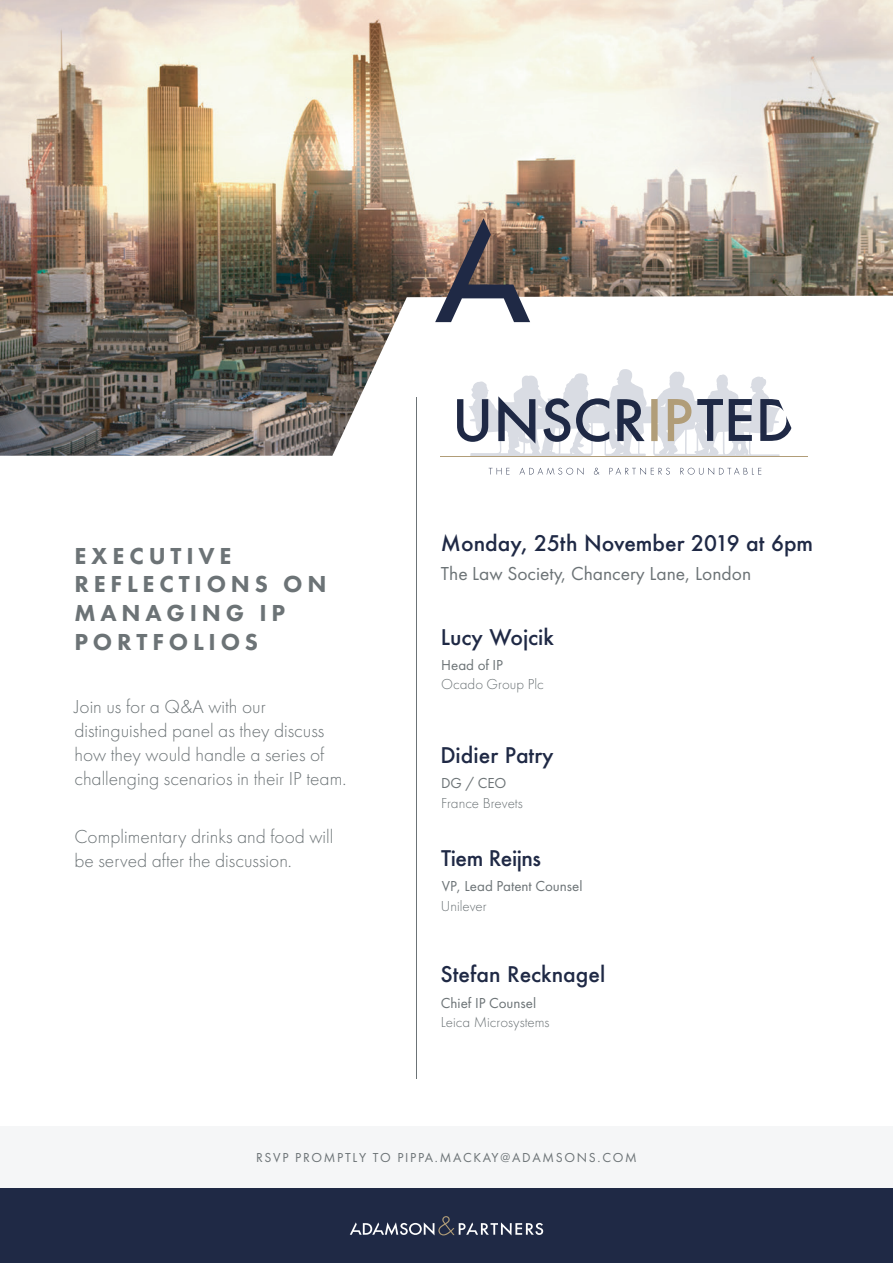
<style>
.page{position:relative;width:893px;height:1263px;background:#fff}
.page>*{position:absolute;margin:0;border:0;box-sizing:border-box;transform-origin:0 0}
.t1{font:800 24px/28.8px "Futura PT";letter-spacing:.2em;color:#6c7376}
.t2{font:500 21px "Futura";color:#1f2945}
.t3{font:500 21px "Futura";letter-spacing:-.025em;color:#1f2945}
.t4{font:300 19.5px/24px "Futura PT";color:#6c7376}
.t5{font:19.5px "Futura PT";color:#6c7376}
.t6{font:300 15px "Futura PT";color:#6c7376}
.t7{font:15px "Futura PT";color:#6c7376}
.t8{font:13.5px "Futura PT";letter-spacing:.125em;color:#6c7376}
</style>
<div class="page">
<img style="left:0;top:0;width:893px;height:456px">
<div style="left:0;top:1126px;width:893px;height:92px;background:#f5f6f7"></div>
<div style="left:0;top:1188px;width:893px;height:75px;background:#1f2945"></div>
<svg style="left:435px;top:218px;width:95px;height:104px;background:#8c7d78"></svg>
<hr style="left:417px;top:398px;width:1px;height:681px;background:#6c7376">
<svg style="left:350px;top:1216px;width:193px;height:19px"></svg>
<svg style="left:457px;top:369px;width:334px;height:87px"></svg>
<svg style="left:489px;top:468px;width:272px;height:7px"></svg>
<hr style="left:440px;top:456px;width:368px;height:1px;background:#b19d78">
<p class="t1" style="left:74px;top:541px;width:254px">EXECUTIVE<br>REFLECTIONS ON<br>MANAGING IP<br>PORTFOLIOS</p>
<p class="t4" style="left:74px;top:695px;width:273px">Join us for a Q&amp;A with our distinguished panel as they discuss how they would handle a series of challenging scenarios in their IP team.</p>
<p class="t4" style="left:74px;top:825px;width:260px">Complimentary drinks and food will be served after the discussion.</p>
<p class="t2" style="left:441px;top:529px;width:374px">Monday, 25th November 2019 at 6pm</p>
<p class="t5" style="left:441px;top:562px;width:312px">The Law Society, Chancery Lane, London</p>
<p class="t2" style="left:441px;top:622px;width:115px">Lucy Wojcik</p>
<p class="t7" style="left:441px;top:656px;width:63px">Head of IP</p>
<p class="t6" style="left:441px;top:676px;width:104px">Ocado Group Plc</p>
<p class="t2" style="left:440px;top:741px;width:115px">Didier Patry</p>
<p class="t7" style="left:441px;top:774px;width:67px">DG / CEO</p>
<p class="t6" style="left:441px;top:794px;width:83px">France Brevets</p>
<p class="t3" style="left:441px;top:844px;width:101px">Tiem Reijns</p>
<p class="t7" style="left:442px;top:877px;width:142px">VP, Lead Patent Counsel</p>
<p class="t6" style="left:441px;top:897px;width:47px">Unilever</p>
<p class="t2" style="left:441px;top:960px;width:166px">Stefan Recknagel</p>
<p class="t7" style="left:441px;top:994px;width:97px">Chief IP Counsel</p>
<p class="t6" style="left:441px;top:1014px;width:110px">Leica Microsystems</p>
<p class="t8" style="left:256px;top:1150px;width:382px">RSVP PROMPTLY TO PIPPA.MACKAY@ADAMSONS.COM</p>
</div>
